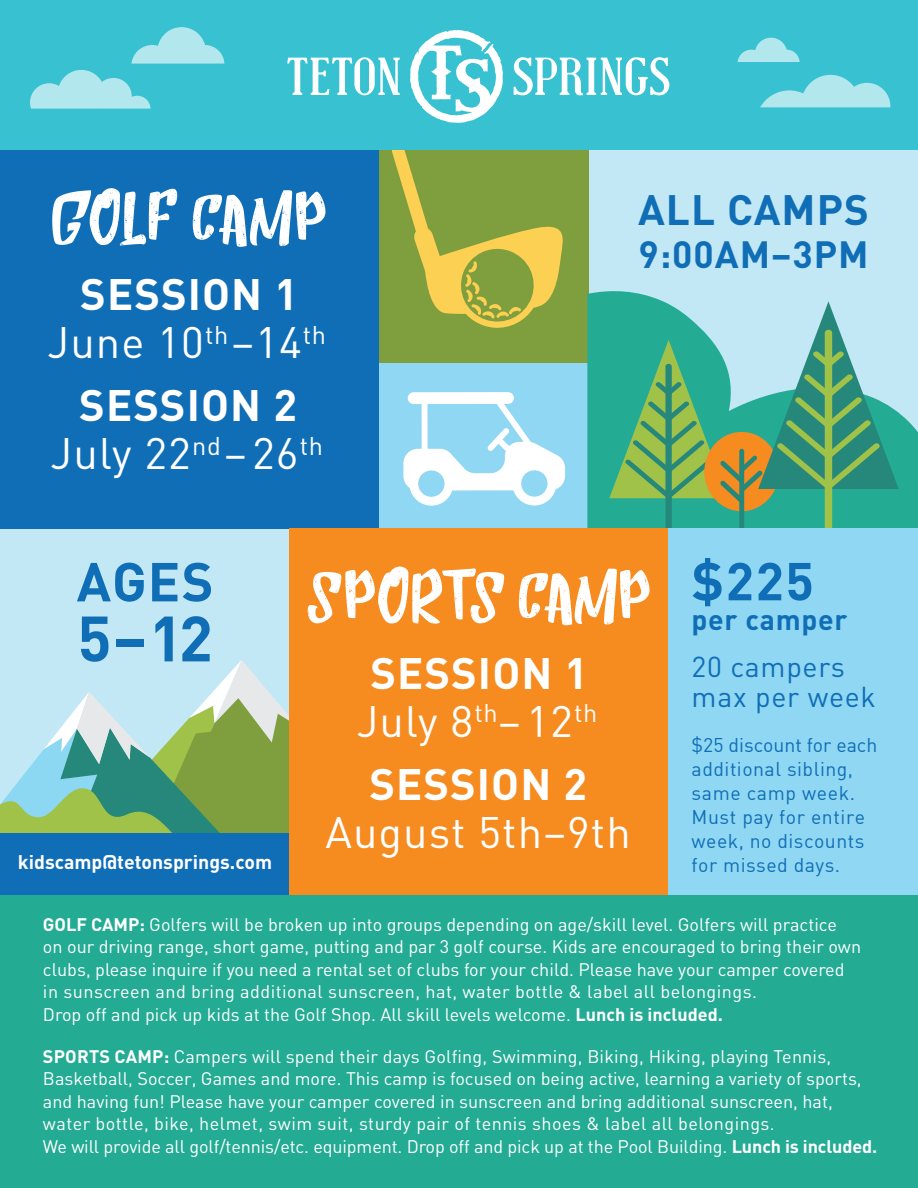
<style>
.page{position:relative;width:918px;height:1188px;background:#c3e8f5}
.page>*{position:absolute;margin:0;border:0;box-sizing:border-box;transform-origin:0 0}
.t1{font:67.5px "Humblle Rought All Caps";letter-spacing:.01em;color:#fff}
.t2{font:700 63px "DIN";color:#106eb7}
.t3{font:700 54px "DIN";color:#106eb7}
.t4{font:700 52.5px "DIN";color:#106eb7}
.t5{font:43.5px/48px "DIN";letter-spacing:.025em;color:#fff;text-align:center}
.t6{font:700 43.5px/48px "DIN";letter-spacing:.025em;color:#fff;text-align:center}
.t7{font:700 42px "DIN";letter-spacing:.025em;color:#106eb7}
.t8{font:700 37.5px "DIN";color:#106eb7}
.t9{font:28.5px/30px "DIN";letter-spacing:.025em;color:#106eb7}
.t10{font:700 28.5px "DIN";letter-spacing:.025em;color:#106eb7}
.t11{font:19.5px/24px "DIN";letter-spacing:.025em;color:#106eb7}
.t12{font:700 19.5px "DIN";color:#fff}
.t13{font:18px/22.5px "DIN";color:#fff}
.s1{font-weight:700}
.s2{font-weight:400}
</style>
<div class="page">
<div style="left:377px;top:362px;width:211px;height:166px;background:#8fd7f2"></div>
<div style="left:377px;top:148px;width:211px;height:215px;background:#7f9e3d"></div>
<svg style="left:0;top:660px;width:290px;height:173px"></svg>
<svg style="left:587px;top:289px;width:331px;height:240px;fill:#24ab94"></svg>
<div style="left:665px;top:364px;width:7px;height:169px;background:#26887b;border-radius:3px"></div>
<div style="left:0;top:148px;width:378px;height:127px;background:#106eb7"></div>
<div style="left:0;top:275px;width:378px;height:253px;background:#106eb7"></div>
<div style="left:0;top:833px;width:290px;height:62px;background:#106eb7"></div>
<div style="left:704px;top:432px;width:75px;height:79px;background:#f68b1f;border-radius:50%"></div>
<div style="left:739px;top:449px;width:5px;height:87px;background:#26887b;border-radius:2px"></div>
<div style="left:825px;top:330px;width:7px;height:200px;background:#a0c249;border-radius:3px"></div>
<svg style="left:609px;top:301px;width:290px;height:202px"></svg>
<div style="left:667px;top:528px;width:251px;height:367px;background:#8fd7f2"></div>
<div style="left:290px;top:529px;width:378px;height:366px;background:#f68b1f"></div>
<div style="left:0;top:895px;width:918px;height:293px;background:#24ab94"></div>
<svg style="left:403px;top:392px;width:162px;height:114px"></svg>
<svg style="left:391px;top:149px;width:177px;height:179px"></svg>
<div style="left:0;top:0;width:918px;height:149px;background:#37c1d1"></div>
<svg style="left:760px;top:75px;width:130px;height:32px"></svg>
<svg style="left:30px;top:70px;width:121px;height:39px"></svg>
<svg style="left:738px;top:38px;width:62px;height:24px"></svg>
<svg style="left:131px;top:27px;width:93px;height:37px"></svg>
<svg style="left:287px;top:57px;width:113px;height:38px"></svg>
<svg style="left:514px;top:57px;width:155px;height:38px"></svg>
<svg style="left:410px;top:30px;width:93px;height:93px"></svg>
<h1 class="t1" style="left:52px;top:155px;width:275px">GOLF CAMP</h1>
<h3 class="t5" style="left:47px;top:271px;width:280px"><span class="s1">SESSION 1<br></span>June 10<sup>th</sup>–14<sup>th</sup></h3>
<h3 class="t5" style="left:51px;top:382px;width:274px"><span class="s1">SESSION 2<br></span>July 22<sup>nd</sup>–26<sup>th</sup></h3>
<h3 class="t7" style="left:638px;top:182px;width:232px">ALL CAMPS</h3>
<h3 class="t8" style="left:638px;top:230px;width:232px">9:00AM–3PM</h3>
<h3 class="t3" style="left:77px;top:546px;width:138px">AGES</h3>
<h2 class="t2" style="left:77px;top:596px;width:137px">5–12</h2>
<p class="t12" style="left:18px;top:849px;width:256px">kidscamp@tetonsprings.com</p>
<h1 class="t1" style="left:308px;top:533px;width:343px">SPORTS CAMP</h1>
<h3 class="t6" style="left:357px;top:647px;width:242px">SESSION 1<br><span class="s2">July 8</span><sup>th</sup><span class="s2">–12</span><sup>th</sup></h3>
<h3 class="t6" style="left:369px;top:758px;width:219px">SESSION 2</h3>
<h3 class="t5" style="left:325px;top:809px;width:307px">August 5th–9th</h3>
<h3 class="t4" style="left:692px;top:546px;width:124px">$225</h3>
<h3 class="t10" style="left:692px;top:601px;width:157px">per camper</h3>
<h3 class="t9" style="left:692px;top:652px;width:186px">20 campers max per week</h3>
<p class="t11" style="left:692px;top:732px;width:187px">$25 discount for each additional sibling, same camp week.<br>Must pay for entire week, no discounts for missed days.</p>
<p class="t13" style="left:43px;top:913px;width:820px"><span class="s1">GOLF CAMP:</span> Golfers will be broken up into groups depending on age/skill level. Golfers will practice on our driving range, short game, putting and par 3 golf course. Kids are encouraged to bring their own clubs, please inquire if you need a rental set of clubs for your child. Please have your camper covered in sunscreen and bring additional sunscreen, hat, water bottle &amp; label all belongings.<br>Drop off and pick up kids at the Golf Shop. All skill levels welcome. <span class="s1">Lunch is included.</span></p>
<p class="t13" style="left:43px;top:1045px;width:836px"><span class="s1">SPORTS CAMP:</span> Campers will spend their days Golfing, Swimming, Biking, Hiking, playing Tennis, Basketball, Soccer, Games and more. This camp is focused on being active, learning a variety of sports, and having fun! Please have your camper covered in sunscreen and bring additional sunscreen, hat, water bottle, bike, helmet, swim suit, sturdy pair of tennis shoes &amp; label all belongings.<br>We will provide all golf/tennis/etc. equipment. Drop off and pick up at the Pool Building. <span class="s1">Lunch is included.</span></p>
</div>
